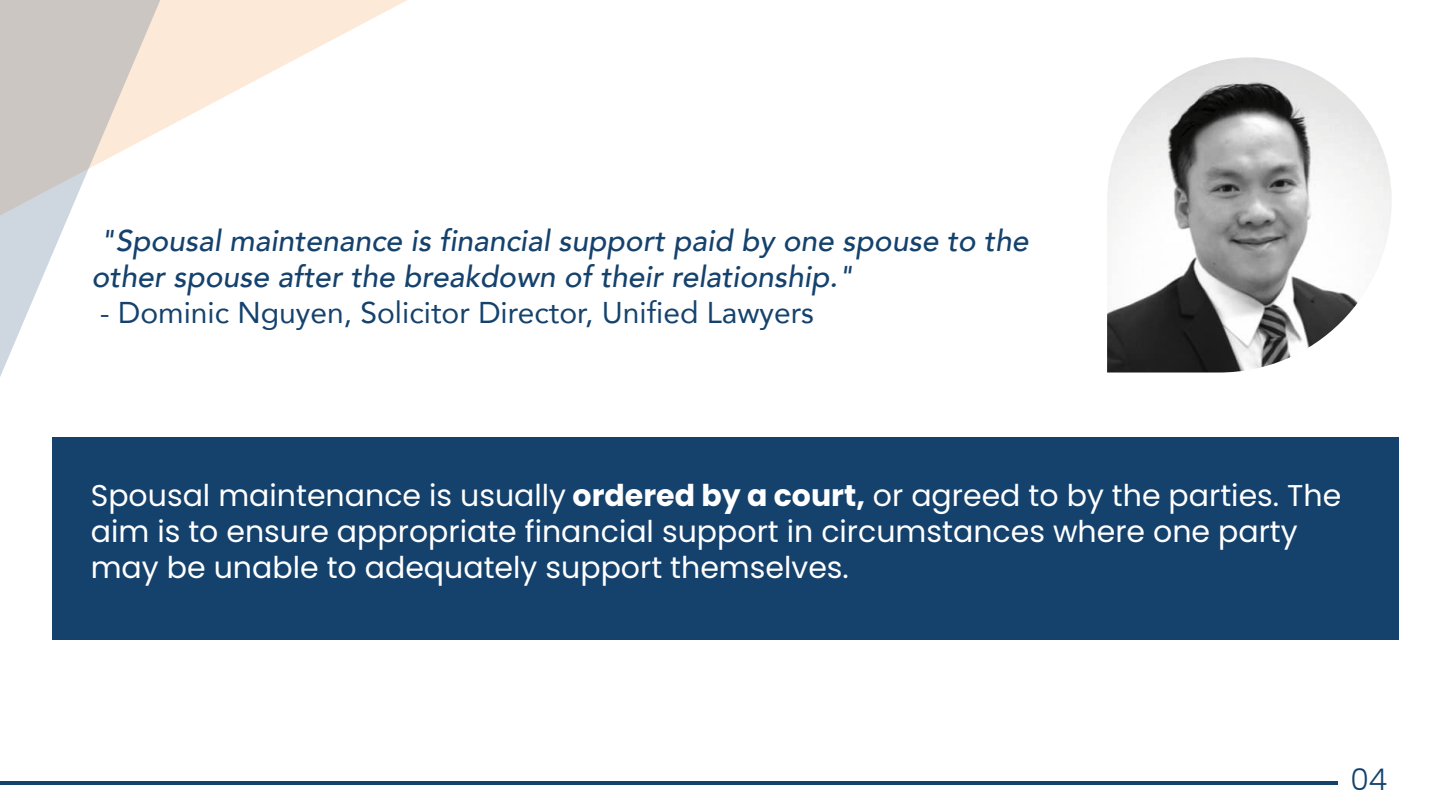
<style>
.page{position:relative;width:1440px;height:810px;background:#fff}
.page>*{position:absolute;margin:0;border:0;box-sizing:border-box;transform-origin:0 0}
.t1{font:30px/36px "Poppins";color:#fff}
.t2{font:italic 500 30px/36px "Avenir";color:#15426d}
.t3{font:30px "Avenir";color:#15426d}
.t4{font:300 30px "Poppins";color:#15426d}
.s1{font-weight:700}
</style>
<div class="page">
<div style="left:52px;top:437px;width:1347px;height:203px;background:#15426d"></div>
<img style="left:1107px;top:57px;width:285px;height:316px">
<svg style="left:160px;top:0;width:247px;height:131px"></svg>
<hr style="left:0;top:781px;width:1337px;height:3px;background:#15426d">
<svg style="left:0;top:0;width:160px;height:377px"></svg>
<p class="t2" style="left:91px;top:223px;width:938px">"Spousal maintenance is financial support paid by one spouse to the other spouse after the breakdown of their relationship."</p>
<p class="t3" style="left:100px;top:289px;width:716px">- Dominic Nguyen, Solicitor Director, Unified Lawyers</p>
<p class="t1" style="left:91px;top:478px;width:1252px">Spousal maintenance is usually <span class="s1">ordered by a court,</span> or agreed to by the parties. The aim is to ensure appropriate financial support in circumstances where one party may be unable to adequately support themselves.</p>
<p class="t4" style="left:1350px;top:762px;width:38px">04</p>
</div>
